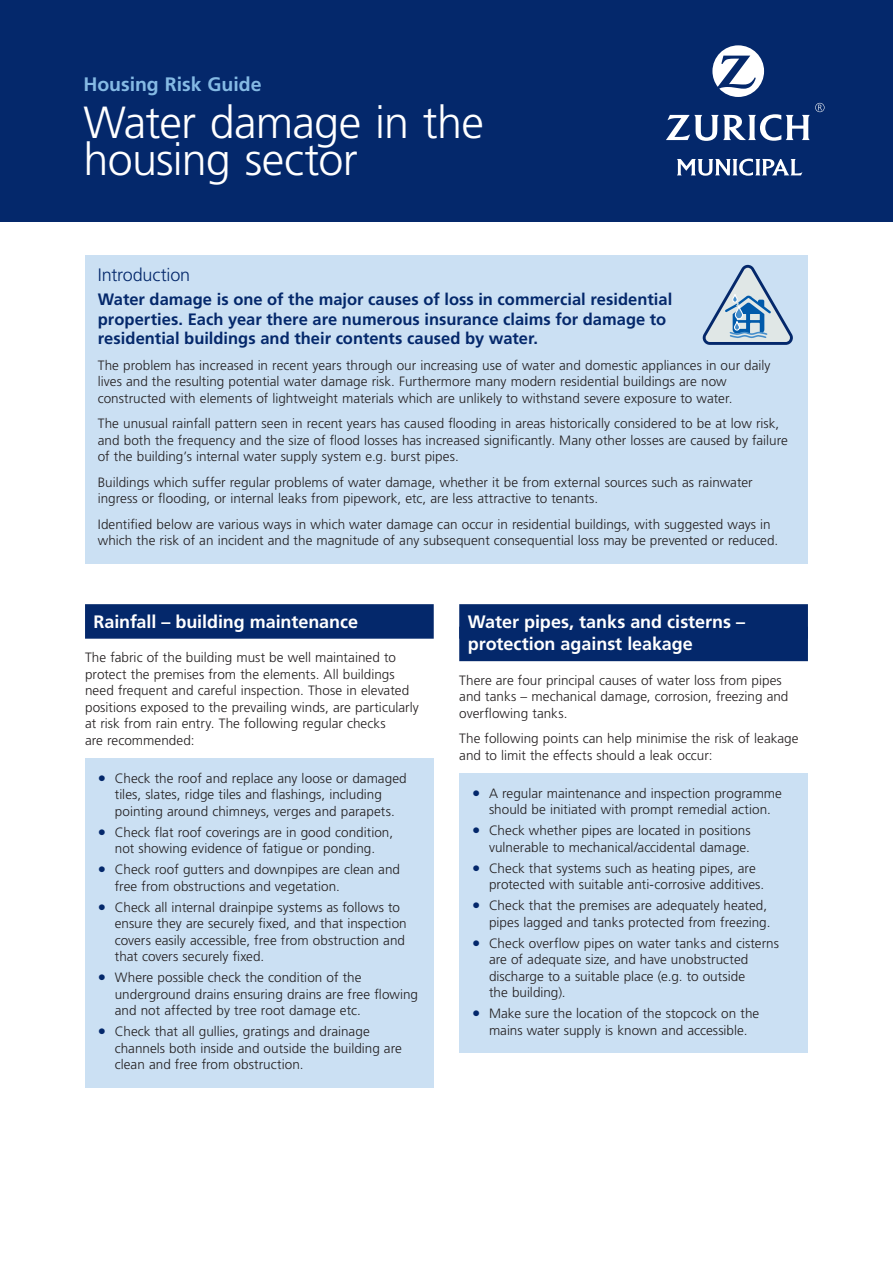
<style>
.page{position:relative;width:893px;height:1263px;background:#fff}
.page>*{position:absolute;margin:0;border:0;box-sizing:border-box;transform-origin:0 0}
.t1{font:300 45px/37.5px "Frutiger LT Std";letter-spacing:-.02em;color:#fff}
.t2{font:700 19.5px "Frutiger LT Std";color:#85bae4}
.t3{font:700 18px/22.5px "Frutiger LT Std";letter-spacing:-.005em;color:#fff}
.t4{font:300 18px "Frutiger LT Std";letter-spacing:-.01em;color:#04286b}
.t5{font:700 16.5px/19.5px "Frutiger LT Std";color:#04286b}
.t6{font:300 13.5px/16.5px "Frutiger LT Std";color:#231f20}
.s1{font-weight:700;font-size:16.5px;color:#04286b}
</style>
<div class="page">
<div style="left:85px;top:604px;width:349px;height:35px;background:#04286b"></div>
<div style="left:85px;top:758px;width:349px;height:329px;background:#cbe0f3"></div>
<div style="left:459px;top:604px;width:349px;height:35px;background:#04286b"></div>
<div style="left:459px;top:627px;width:349px;height:34px;background:#04286b"></div>
<div style="left:459px;top:773px;width:349px;height:279px;background:#cbe0f3"></div>
<div style="left:85px;top:255px;width:723px;height:308px;background:#cbe0f3"></div>
<svg style="left:703px;top:265px;width:90px;height:80px"></svg>
<div style="left:0;top:0;width:893px;height:221px;background:#04286b"></div>
<svg style="left:712px;top:45px;width:52px;height:52px"></svg>
<svg style="left:666px;top:103px;width:158px;height:38px"></svg>
<svg style="left:677px;top:159px;width:125px;height:17px"></svg>
<h2 class="t2" style="left:83px;top:73px;width:180px">Housing Risk Guide</h2>
<h1 class="t1" style="left:83px;top:104px;width:402px">Water damage in the housing sector</h1>
<h3 class="t4" style="left:98px;top:265px;width:94px">Introduction</h3>
<p class="t5" style="left:98px;top:290px;width:576px">Water damage is one of the major causes of loss in commercial residential properties. Each year there are numerous insurance claims for damage to residential buildings and their contents caused by water.</p>
<p class="t6" style="left:98px;top:357px;width:674px">The problem has increased in recent years through our increasing use of water and domestic appliances in our daily lives and the resulting potential water damage risk. Furthermore many modern residential buildings are now constructed with elements of lightweight materials which are unlikely to withstand severe exposure to water.</p>
<p class="t6" style="left:98px;top:416px;width:692px">The unusual rainfall pattern seen in recent years has caused flooding in areas historically considered to be at low risk, and both the frequency and the size of flood losses has increased significantly. Many other losses are caused by failure of the building’s internal water supply system e.g. burst pipes.</p>
<p class="t6" style="left:98px;top:474px;width:656px">Buildings which suffer regular problems of water damage, whether it be from external sources such as rainwater ingress or flooding, or internal leaks from pipework, etc, are less attractive to tenants.</p>
<p class="t6" style="left:98px;top:516px;width:682px">Identified below are various ways in which water damage can occur in residential buildings, with suggested ways in which the risk of an incident and the magnitude of any subsequent consequential loss may be prevented or reduced.</p>
<h3 class="t3" style="left:94px;top:610px;width:266px">Rainfall – building maintenance</h3>
<p class="t6" style="left:85px;top:649px;width:335px">The fabric of the building must be well maintained to protect the premises from the elements. All buildings need frequent and careful inspection. Those in elevated positions exposed to the prevailing winds, are particularly at risk from rain entry. The following regular checks<br>are recommended:</p>
<p class="t6" style="left:98px;top:770px;width:310px;text-align:center"><span class="s1">•</span> Check the roof and replace any loose or damaged tiles, slates, ridge tiles and flashings, including pointing around chimneys, verges and parapets.</p>
<p class="t6" style="left:98px;top:824px;width:297px;text-align:center"><span class="s1">•</span> Check flat roof coverings are in good condition, not showing evidence of fatigue or ponding.</p>
<p class="t6" style="left:115px;top:861px;width:287px;text-indent:-17px"><span class="s1">•</span> Check roof gutters and downpipes are clean and free from obstructions and vegetation.</p>
<p class="t6" style="left:115px;top:899px;width:293px;text-indent:-17px"><span class="s1">•</span> Check all internal drainpipe systems as follows to ensure they are securely fixed, and that inspection covers easily accessible, free from obstruction and that covers securely fixed.</p>
<p class="t6" style="left:115px;top:969px;width:305px;text-indent:-17px"><span class="s1">•</span> Where possible check the condition of the underground drains ensuring drains are free flowing and not affected by tree root damage etc.</p>
<p class="t6" style="left:115px;top:1023px;width:289px;text-indent:-17px"><span class="s1">•</span> Check that all gullies, gratings and drainage channels both inside and outside the building are clean and free from obstruction.</p>
<h3 class="t3" style="left:468px;top:610px;width:279px">Water pipes, tanks and cisterns – protection against leakage</h3>
<p class="t6" style="left:459px;top:672px;width:331px">There are four principal causes of water loss from pipes and tanks – mechanical damage, corrosion, freezing and overflowing tanks.</p>
<p class="t6" style="left:459px;top:730px;width:341px">The following points can help minimise the risk of leakage and to limit the effects should a leak occur:</p>
<p class="t6" style="left:472px;top:785px;width:312px;text-align:center"><span class="s1">•</span> A regular maintenance and inspection programme should be initiated with prompt remedial action.</p>
<p class="t6" style="left:472px;top:822px;width:280px;text-align:right"><span class="s1">•</span> Check whether pipes are located in positions vulnerable to mechanical/accidental damage.</p>
<p class="t6" style="left:489px;top:860px;width:277px;text-indent:-17px"><span class="s1">•</span> Check that systems such as heating pipes, are protected with suitable anti-corrosive additives.</p>
<p class="t6" style="left:472px;top:897px;width:300px;text-align:right"><span class="s1">•</span> Check that the premises are adequately heated, pipes lagged and tanks protected from freezing.</p>
<p class="t6" style="left:489px;top:935px;width:291px;text-indent:-17px"><span class="s1">•</span> Check overflow pipes on water tanks and cisterns are of adequate size, and have unobstructed discharge to a suitable place (e.g. to outside<br>the building).</p>
<p class="t6" style="left:472px;top:1005px;width:289px;text-align:center"><span class="s1">•</span> Make sure the location of the stopcock on the mains water supply is known and accessible.</p>
</div>
